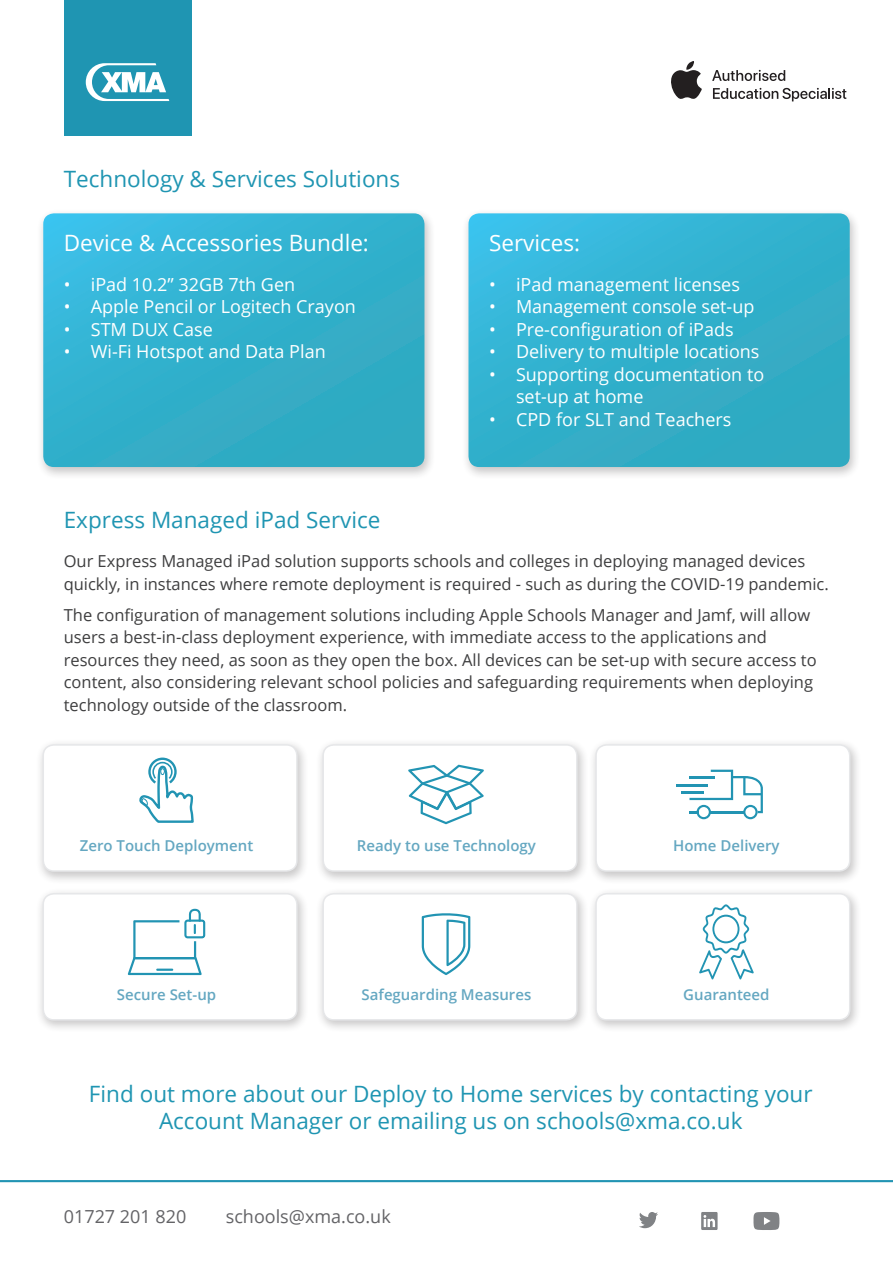
<style>
.page{position:relative;width:893px;height:1263px;background:#fff}
.page>*{position:absolute;margin:0;border:0;box-sizing:border-box;transform-origin:0 0}
.Sub_Heading{font:22.5px/27px "Open Sans";color:#1f95b2;text-align:center}
.Sub_Heading-2{font:22.5px "Open Sans";color:#fff}
.t1{font:18px/22.5px "Open Sans";color:#fff}
.t2{font:18px "Open Sans";color:#636366}
.Body_Copy_Headings{font:16.5px/22.5px "Open Sans";color:#3e3e3f}
.Body_Copy_Headings-2{font:600 15px "Open Sans";color:#64a7c1}
</style>
<div class="page">
<div style="left:64px;top:0;width:127px;height:136px;background:#1f95b2"></div>
<svg style="left:86px;top:63px;width:83px;height:38px"></svg>
<hr style="left:0;top:1180px;width:893px;height:2px;background:#2294b3">
<svg style="left:701px;top:1212px;width:17px;height:18px"></svg>
<svg style="left:639px;top:1212px;width:19px;height:16px"></svg>
<svg style="left:753px;top:1212px;width:26px;height:18px"></svg>
<div style="left:36px;top:208px;width:400px;height:272px;background:#231f20;opacity:.25"></div>
<svg style="left:43px;top:213px;width:381px;height:254px;background:#33b1cd"></svg>
<div style="left:461px;top:208px;width:400px;height:272px;background:#231f20;opacity:.25"></div>
<svg style="left:468px;top:213px;width:382px;height:254px;background:#33b1cd"></svg>
<svg style="left:712px;top:70px;width:73px;height:11px"></svg>
<svg style="left:713px;top:88px;width:133px;height:13px"></svg>
<svg style="left:671px;top:61px;width:31px;height:38px"></svg>
<div style="left:35px;top:738px;width:274px;height:146px;background:#231f20;opacity:.25"></div>
<div style="left:43px;top:745px;width:254px;height:126px;background:#fff;border-radius:11px"></div>
<div style="left:43px;top:744px;width:255px;height:128px;border:2px solid #e6e7e9;border-radius:11px"></div>
<div style="left:35px;top:887px;width:274px;height:146px;background:#231f20;opacity:.25"></div>
<div style="left:43px;top:894px;width:254px;height:126px;background:#fff;border-radius:11px"></div>
<div style="left:43px;top:893px;width:255px;height:127px;border:2px solid #e6e7e9;border-radius:11px"></div>
<div style="left:315px;top:738px;width:274px;height:146px;background:#231f20;opacity:.25"></div>
<div style="left:323px;top:745px;width:254px;height:126px;background:#fff;border-radius:11px"></div>
<div style="left:322px;top:744px;width:256px;height:128px;border:2px solid #e6e7e9;border-radius:11px"></div>
<div style="left:315px;top:887px;width:274px;height:146px;background:#231f20;opacity:.25"></div>
<div style="left:323px;top:894px;width:254px;height:126px;background:#fff;border-radius:11px"></div>
<div style="left:322px;top:893px;width:256px;height:127px;border:2px solid #e6e7e9;border-radius:11px"></div>
<div style="left:588px;top:738px;width:274px;height:146px;background:#231f20;opacity:.25"></div>
<div style="left:596px;top:745px;width:254px;height:126px;background:#fff;border-radius:11px"></div>
<div style="left:595px;top:744px;width:255px;height:128px;border:2px solid #e6e7e9;border-radius:11px"></div>
<div style="left:588px;top:887px;width:274px;height:146px;background:#231f20;opacity:.25"></div>
<div style="left:596px;top:894px;width:254px;height:126px;background:#fff;border-radius:11px"></div>
<div style="left:595px;top:893px;width:255px;height:127px;border:2px solid #e6e7e9;border-radius:11px"></div>
<svg style="left:139px;top:757px;width:55px;height:66px"></svg>
<svg style="left:408px;top:765px;width:76px;height:59px"></svg>
<hr style="left:681px;top:791px;width:23px;height:3px;background:#2294b3">
<hr style="left:676px;top:784px;width:32px;height:2px;background:#2294b3">
<svg style="left:689px;top:770px;width:74px;height:49px"></svg>
<svg style="left:128px;top:908px;width:78px;height:67px"></svg>
<svg style="left:422px;top:913px;width:48px;height:62px"></svg>
<svg style="left:699px;top:904px;width:55px;height:75px"></svg>
<p class="Sub_Heading" style="left:64px;top:165px;width:338px">Technology &amp; Services Solutions</p>
<p class="Sub_Heading-2" style="left:64px;top:227px;width:307px">Device &amp; Accessories Bundle:</p>
<p class="t1" style="left:64px;top:272px;width:233px">• iPad 10.2” 32GB 7th Gen</p>
<p class="t1" style="left:64px;top:295px;width:294px">• Apple Pencil or Logitech Crayon</p>
<p class="t1" style="left:64px;top:317px;width:151px">• STM DUX Case</p>
<p class="t1" style="left:64px;top:340px;width:263px">• Wi-Fi Hotspot and Data Plan</p>
<p class="Sub_Heading-2" style="left:489px;top:227px;width:93px">Services:</p>
<p class="t1" style="left:489px;top:272px;width:252px">• iPad management licenses</p>
<p class="t1" style="left:489px;top:295px;width:267px">• Management console set-up</p>
<p class="t1" style="left:489px;top:317px;width:246px">• Pre-configuration of iPads</p>
<p class="t1" style="left:489px;top:340px;width:272px">• Delivery to multiple locations</p>
<p class="t1" style="left:516px;top:362px;width:250px;text-indent:-27px">• Supporting documentation to set-up at home</p>
<p class="t1" style="left:489px;top:407px;width:244px">• CPD for SLT and Teachers</p>
<p class="Sub_Heading" style="left:64px;top:505px;width:318px">Express Managed iPad Service</p>
<p class="Body_Copy_Headings" style="left:64px;top:549px;width:766px">Our Express Managed iPad solution supports schools and colleges in deploying managed devices quickly, in instances where remote deployment is required - such as during the COVID-19 pandemic.</p>
<p class="Body_Copy_Headings" style="left:64px;top:603px;width:754px">The configuration of management solutions including Apple Schools Manager and Jamf, will allow users a best-in-class deployment experience, with immediate access to the applications and resources they need, as soon as they open the box. All devices can be set-up with secure access to content, also considering relevant school policies and safeguarding requirements when deploying technology outside of the classroom.</p>
<p class="Body_Copy_Headings-2" style="left:80px;top:836px;width:175px">Zero Touch Deployment</p>
<p class="Body_Copy_Headings-2" style="left:357px;top:836px;width:181px">Ready to use Technology</p>
<p class="Body_Copy_Headings-2" style="left:673px;top:836px;width:108px">Home Delivery</p>
<p class="Body_Copy_Headings-2" style="left:117px;top:984px;width:101px">Secure Set-up</p>
<p class="Body_Copy_Headings-2" style="left:362px;top:984px;width:171px">Safeguarding Measures</p>
<p class="Body_Copy_Headings-2" style="left:683px;top:984px;width:88px">Guaranteed</p>
<p class="Sub_Heading" style="left:89px;top:1079px;width:725px">Find out more about our Deploy to Home services by contacting your<br>Account Manager or emailing us on schools@xma.co.uk</p>
<p class="t2" style="left:64px;top:1204px;width:124px">01727 201 820</p>
<p class="t2" style="left:226px;top:1204px;width:166px">schools@xma.co.uk</p>
</div>
